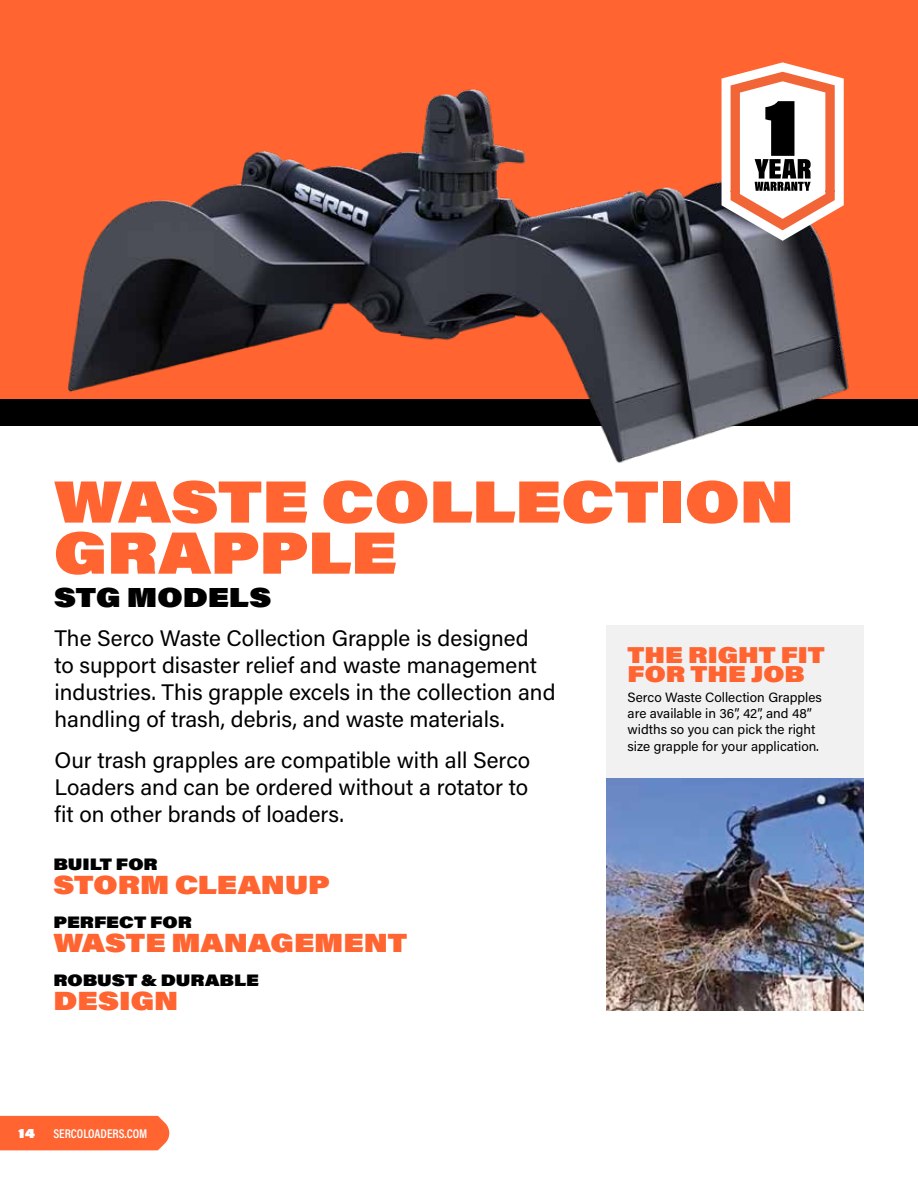
<style>
.page{position:relative;width:918px;height:1188px;background:#fff}
.page>*{position:absolute;margin:0;border:0;box-sizing:border-box;transform-origin:0 0}
.t1{font:900 58.35px/51px "Acumin Pro Wide";color:#ff6431}
.t2{font:900 27px "Acumin Pro Wide";color:#000}
.t3{font:900 25.8px "Acumin Pro Wide";color:#ff6431}
.t4{font:22.5px/27px "Acumin Pro";color:#000}
.t5{font:900 22.5px/19.5px "Acumin Pro Wide";color:#ff6431}
.t6{font:900 16.35px "Acumin Pro Wide";color:#000}
.t7{font:13.5px/16.2px "Acumin Pro";color:#000}
.t8{font:600 12.75px "Acumin Pro Cond";color:#fff}
.t9{font:900 12.75px "Acumin Pro Wide";color:#fff}
</style>
<div class="page">
<img style="left:0;top:0;width:918px;height:463px">
<div style="left:606px;top:625px;width:258px;height:385px;background:#f1f1f2"></div>
<img style="left:606px;top:778px;width:258px;height:232px">
<svg style="left:722px;top:62px;width:122px;height:179px"></svg>
<div style="left:0;top:1116px;width:169px;height:34px;background:#ff6431"></div>
<h1 class="t1" style="left:54px;top:473px;width:742px">WASTE COLLECTION<br>GRAPPLE</h1>
<p class="t2" style="left:54px;top:577px;width:219px">STG MODELS</p>
<p class="t4" style="left:55px;top:624px;width:503px">The Serco Waste Collection Grapple is designed<br>to support disaster relief and waste management industries. This grapple excels in the collection and handling of trash, debris, and waste materials.</p>
<p class="t4" style="left:55px;top:746px;width:477px;text-align:justify">Our trash grapples are compatible with all Serco Loaders and can be ordered without a rotator to fit on other brands of loaders.</p>
<p class="t6" style="left:53px;top:851px;width:106px">BUILT FOR</p>
<p class="t3" style="left:53px;top:865px;width:278px">STORM CLEANUP</p>
<p class="t6" style="left:53px;top:909px;width:140px">PERFECT FOR</p>
<p class="t3" style="left:53px;top:923px;width:355px">WASTE MANAGEMENT</p>
<p class="t6" style="left:53px;top:967px;width:207px">ROBUST &amp; DURABLE</p>
<p class="t3" style="left:53px;top:981px;width:126px">DESIGN</p>
<p class="t9" style="left:19px;top:1123px;width:18px">14</p>
<p class="t8" style="left:53px;top:1125px;width:95px">SERCOLOADERS.COM</p>
<p class="t5" style="left:628px;top:644px;width:199px">THE RIGHT FIT<br>FOR THE JOB</p>
<p class="t7" style="left:628px;top:689px;width:196px">Serco Waste Collection Grapples are available in 36”, 42”, and 48” widths so you can pick the right size grapple for your application.</p>
</div>
